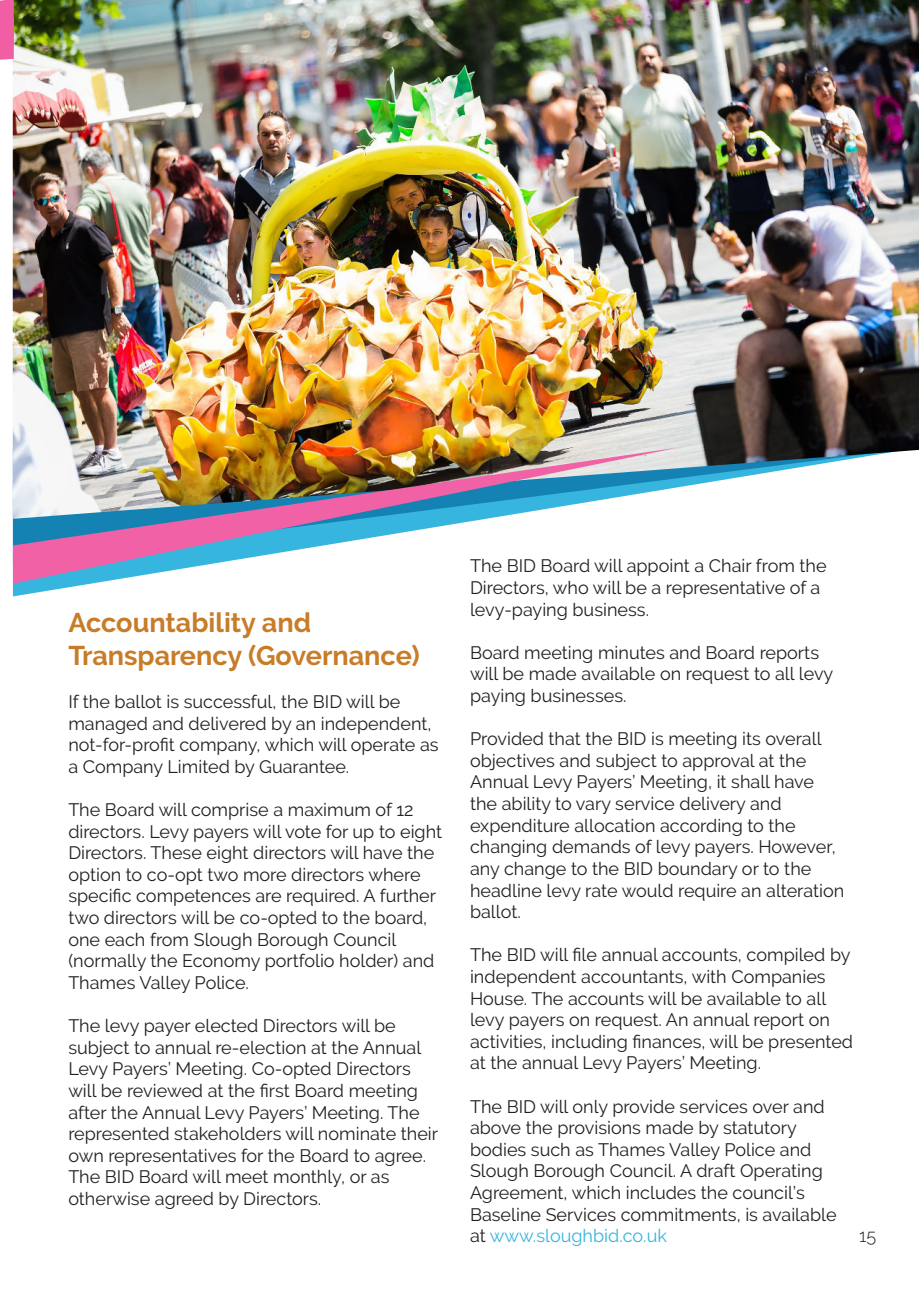
<style>
.page{position:relative;width:919px;height:1289px;background:#fff}
.page>*{position:absolute;margin:0;border:0;box-sizing:border-box;transform-origin:0 0}
.t1{font:700 27px/32.4px "Raleway";color:#c87c28}
.t2{font:18px/21.6px "Raleway";color:#231f20}
.t3{font:300 18px "Raleway";color:#231f20}
.s1{color:#36b5df}
</style>
<div class="page">
<svg style="left:13px;top:583px;width:82px;height:13px"></svg>
<img style="left:13px;top:0;width:905px;height:488px">
<img style="left:13px;top:448px;width:664px;height:135px">
<svg style="left:0;top:0;width:14px;height:60px"></svg>
<h1 class="t1" style="left:68px;top:609px;width:353px">Accountability and<br>Transparency (Governance)</h1>
<p class="t2" style="left:68px;top:692px;width:372px">If the ballot is successful, the BID will be managed and delivered by an independent, not-for-profit company, which will operate as a Company Limited by Guarantee.</p>
<p class="t2" style="left:68px;top:800px;width:375px">The Board will comprise a maximum of 12 directors. Levy payers will vote for up to eight Directors. These eight directors will have the option to co-opt two more directors where specific competences are required. A further two directors will be co-opted to the board, one each from Slough Borough Council (normally the Economy portfolio holder) and Thames Valley Police.</p>
<p class="t2" style="left:68px;top:1016px;width:371px">The levy payer elected Directors will be subject to annual re-election at the Annual Levy Payers’ Meeting. Co-opted Directors will be reviewed at the first Board meeting after the Annual Levy Payers’ Meeting. The represented stakeholders will nominate their own representatives for the Board to agree.<br>The BID Board will meet monthly, or as otherwise agreed by Directors.</p>
<p class="t2" style="left:470px;top:557px;width:358px">The BID Board will appoint a Chair from the<br>Directors, who will be a representative of a levy-paying business.</p>
<p class="t2" style="left:470px;top:643px;width:365px">Board meeting minutes and Board reports will be made available on request to all levy paying businesses.</p>
<p class="t2" style="left:470px;top:729px;width:376px">Provided that the BID is meeting its overall objectives and subject to approval at the Annual Levy Payers’ Meeting, it shall have the ability to vary service delivery and expenditure allocation according to the changing demands of levy payers. However, any change to the BID boundary or to the headline levy rate would require an alteration ballot.</p>
<p class="t2" style="left:470px;top:944px;width:384px">The BID will file annual accounts, compiled by independent accountants, with Companies House. The accounts will be available to all levy payers on request. An annual report on activities, including finances, will be presented at the annual Levy Payers’ Meeting.</p>
<p class="t2" style="left:470px;top:1097px;width:368px">The BID will only provide services over and above the provisions made by statutory bodies such as Thames Valley Police and Slough Borough Council. A draft Operating Agreement, which includes the council’s Baseline Services commitments, is available at <span class="s1">www.sloughbid.co.uk</span></p>
<p class="t3" style="left:859px;top:1229px;width:19px">15</p>
</div>
